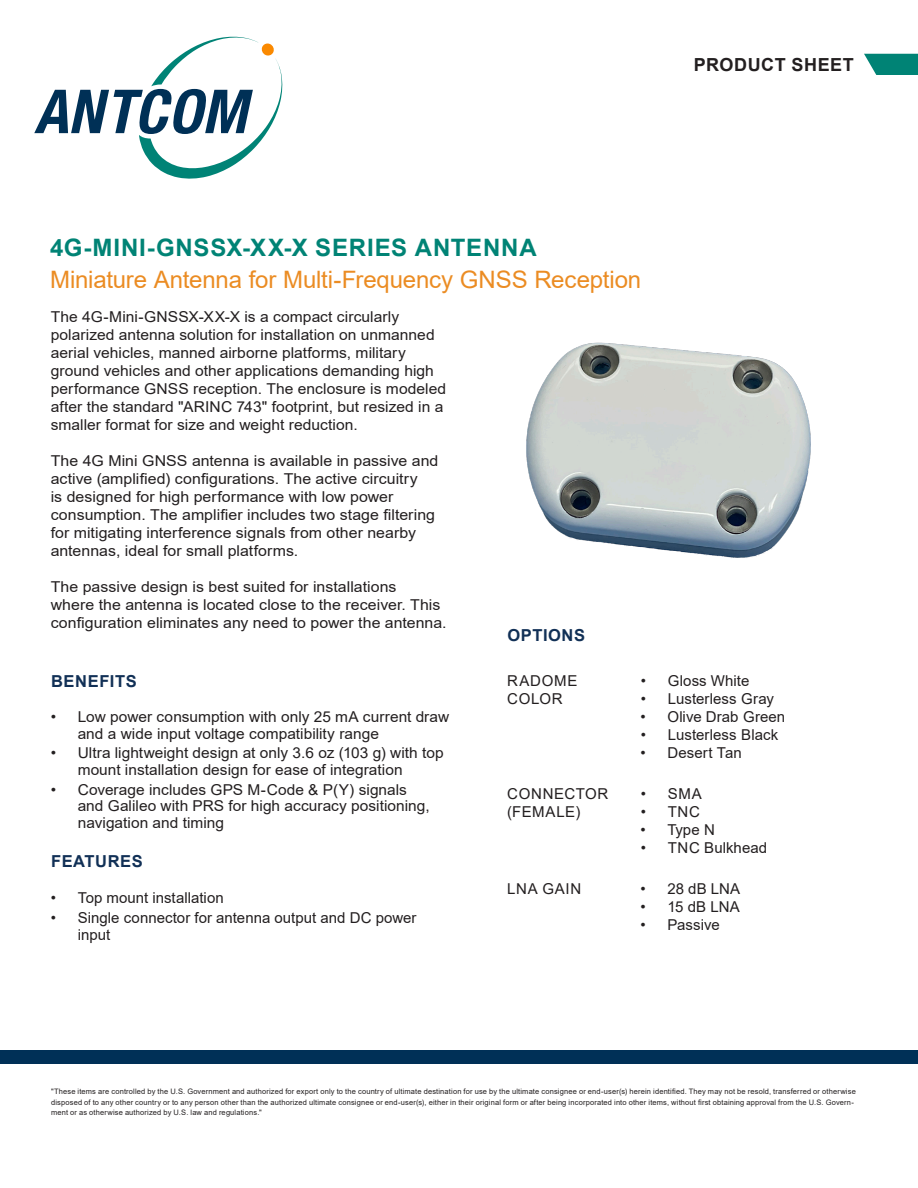
<style>
.page{position:relative;width:918px;height:1188px;background:#fff}
.page>*{position:absolute;margin:0;border:0;box-sizing:border-box;transform-origin:0 0}
.t1{font:24px "Arial";letter-spacing:-.005em;color:#eb8c23}
.t2{font:700 24px "Arial";letter-spacing:.035em;color:#008375}
.t3{font:700 18px "Arial";letter-spacing:.03em;color:#231f20}
.t4{font:700 16.5px "Arial";letter-spacing:.035em;color:#113056}
.t5{font:15px/16.5px "Arial";letter-spacing:.005em;color:#231f20}
.t6{font:15px/18px "Arial";letter-spacing:.005em;color:#231f20;scale:1.06 1}
.t7{font:15px/18px "Arial";letter-spacing:.005em;color:#231f20;scale:1.04 1}
.t8{font:15px/18px "Arial";letter-spacing:.04em;color:#231f20}
.t9{font:15px/18px "Arial";letter-spacing:.05em;color:#231f20}
.t10{font:7.5px/10.5px "Arial";letter-spacing:.02em;color:#231f20}
</style>
<div class="page">
<svg style="left:864px;top:54px;width:54px;height:21px"></svg>
<svg style="left:34px;top:37px;width:248px;height:142px"></svg>
<div style="left:0;top:1050px;width:918px;height:14px;background:#003057"></div>
<img style="left:526px;top:342px;width:285px;height:216px">
<p class="t3" style="left:694px;top:52px;width:161px">PRODUCT SHEET</p>
<h1 class="t2" style="left:50px;top:231px;width:488px">4G-MINI-GNSSX-XX-X SERIES ANTENNA</h1>
<h1 class="t1" style="left:50px;top:263px;width:593px">Miniature Antenna for Multi-Frequency GNSS Reception</h1>
<p class="t7" style="left:51px;top:308px;width:382px">The 4G-Mini-GNSSX-XX-X is a compact circularly polarized antenna solution for installation on unmanned aerial vehicles, manned airborne platforms, military ground vehicles and other applications demanding high performance GNSS reception. The enclosure is modeled after the standard "ARINC 743" footprint, but resized in a smaller format for size and weight reduction.</p>
<p class="t6" style="left:51px;top:452px;width:367px">The 4G Mini GNSS antenna is available in passive and active (amplified) configurations. The active circuitry<br>is designed for high performance with low power consumption. The amplifier includes two stage filtering for mitigating interference signals from other nearby antennas, ideal for small platforms.</p>
<p class="t6" style="left:51px;top:578px;width:375px">The passive design is best suited for installations<br>where the antenna is located close to the receiver. This configuration eliminates any need to power the antenna.</p>
<p class="t4" style="left:51px;top:670px;width:87px">BENEFITS</p>
<p class="t5" style="left:78px;top:709px;width:373px;text-indent:-27px">• Low power consumption with only 25 mA current draw and a wide input voltage compatibility range</p>
<p class="t5" style="left:78px;top:745px;width:367px;text-indent:-27px">• Ultra lightweight design at only 3.6 oz (103 g) with top mount installation design for ease of integration</p>
<p class="t5" style="left:78px;top:781px;width:354px;text-indent:-27px">• Coverage includes GPS M-Code &amp; P(Y) signals and Galileo with PRS for high accuracy positioning, navigation and timing</p>
<p class="t4" style="left:51px;top:850px;width:93px">FEATURES</p>
<p class="t5" style="left:51px;top:890px;width:175px">• Top mount installation</p>
<p class="t5" style="left:78px;top:910px;width:340px;text-indent:-27px">• Single connector for antenna output and DC power input</p>
<p class="t4" style="left:507px;top:623px;width:79px">OPTIONS</p>
<p class="t9" style="left:507px;top:672px;width:72px">RADOME<br>COLOR</p>
<p class="t5" style="left:641px;top:673px;width:110px">• Gloss White</p>
<p class="t5" style="left:641px;top:691px;width:135px">• Lusterless Gray</p>
<p class="t5" style="left:640px;top:709px;width:146px">• Olive Drab Green</p>
<p class="t5" style="left:641px;top:727px;width:139px">• Lusterless Black</p>
<p class="t5" style="left:640px;top:745px;width:103px">• Desert Tan</p>
<p class="t8" style="left:507px;top:785px;width:103px">CONNECTOR (FEMALE)</p>
<p class="t5" style="left:641px;top:786px;width:62px">• SMA</p>
<p class="t5" style="left:641px;top:804px;width:61px">• TNC</p>
<p class="t5" style="left:640px;top:822px;width:76px">• Type N</p>
<p class="t5" style="left:641px;top:840px;width:128px">• TNC Bulkhead</p>
<p class="t5" style="left:507px;top:881px;width:75px">LNA GAIN</p>
<p class="t5" style="left:640px;top:881px;width:101px">• 28 dB LNA</p>
<p class="t5" style="left:640px;top:899px;width:101px">• 15 dB LNA</p>
<p class="t5" style="left:640px;top:917px;width:81px">• Passive</p>
<p class="t10" style="left:51px;top:1086px;width:806px">"These items are controlled by the U.S. Government and authorized for export only to the country of ultimate destination for use by the ultimate consignee or end-user(s) herein identified. They may not be resold, transferred or otherwise disposed of to any other country or to any person other than the authorized ultimate consignee or end-user(s), either in their original form or after being incorporated into other items, without first obtaining approval from the U.S. Govern&shy;ment or as otherwise authorized by U.S. law and regulations."</p>
</div>
